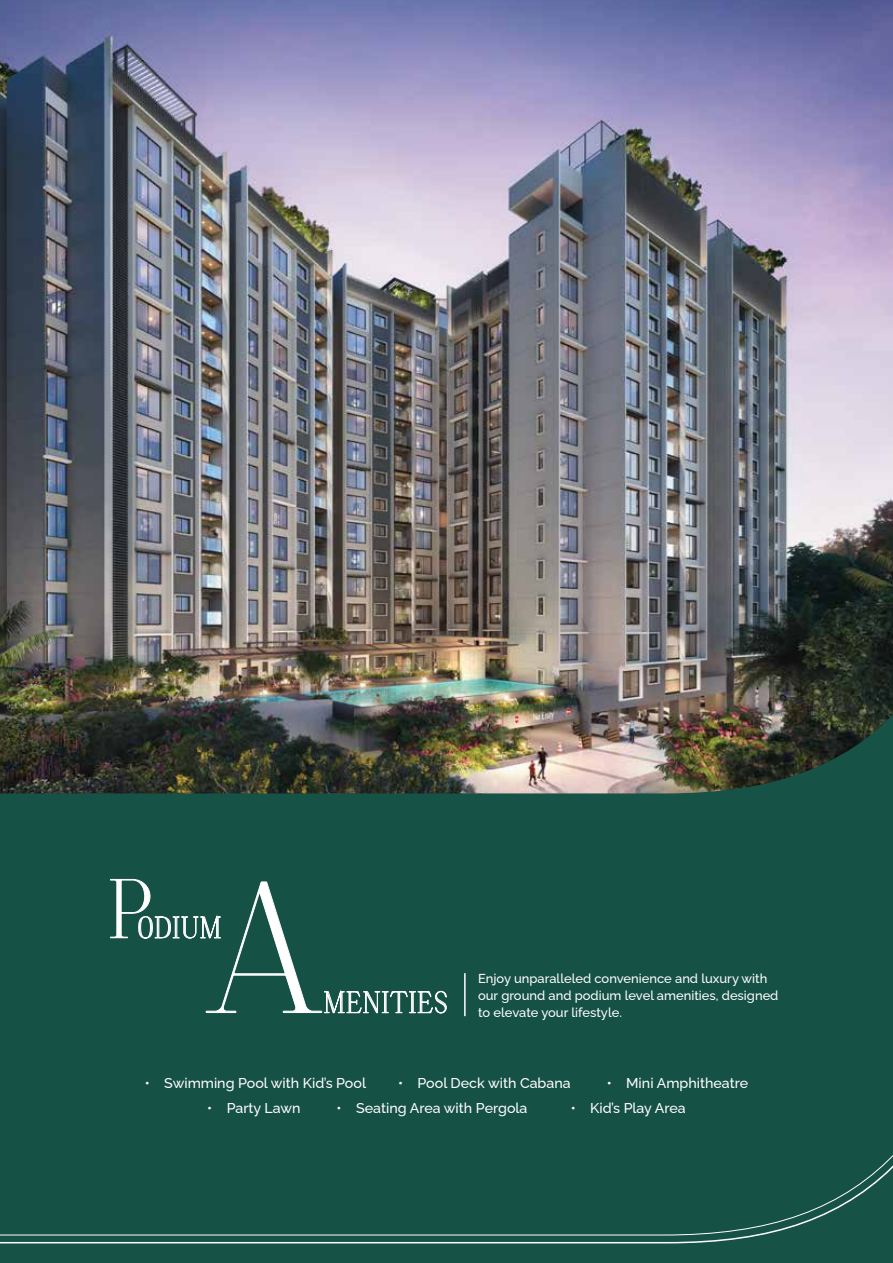
<style>
.page{position:relative;width:893px;height:1263px;background:#165146}
.page>*{position:absolute;margin:0;border:0;box-sizing:border-box;transform-origin:0 0}
.t1{font:185.55px "Type Monster Free Demo";color:#fff}
.t2{font:82.8px "Type Monster Free Demo";color:#fff}
.t3{font:29.85px "Type Monster Free Demo";letter-spacing:.05em;color:#fff}
.t4{font:500 14.25px "Raleway";color:#fff}
.t5{font:500 12.9px/17.2px "Raleway";color:#fff}
</style>
<div class="page">
<hr style="left:464px;top:973px;width:2px;height:43px;background:#fff">
<svg style="left:110px;top:878px;width:337px;height:136px"></svg>
<svg style="left:0;top:1155px;width:893px;height:89px"></svg>
<img style="left:0;top:0;width:893px;height:700px">
<img style="left:0;top:700px;width:893px;height:94px">
<h2 class="t2" style="left:109px;top:879px;width:44px">P</h2>
<h1 class="t1" style="left:207px;top:880px;width:115px">A</h1>
<h3 class="t3" style="left:137px;top:916px;width:85px">ODIUM</h3>
<h3 class="t3" style="left:324px;top:991px;width:125px">MENITIES</h3>
<p class="t5" style="left:478px;top:968px;width:302px">Enjoy unparalleled convenience and luxury with our ground and podium level amenities, designed</p>
<p class="t5" style="left:478px;top:1003px;width:145px">to elevate your lifestyle.</p>
<p class="t4" style="left:145px;top:1072px;width:223px">• Swimming Pool with Kid’s Pool</p>
<p class="t4" style="left:398px;top:1072px;width:174px">• Pool Deck with Cabana</p>
<p class="t4" style="left:607px;top:1072px;width:143px">• Mini Amphitheatre</p>
<p class="t4" style="left:207px;top:1097px;width:95px">• Party Lawn</p>
<p class="t4" style="left:337px;top:1097px;width:192px">• Seating Area with Pergola</p>
<p class="t4" style="left:571px;top:1097px;width:116px">• Kid’s Play Area</p>
</div>
